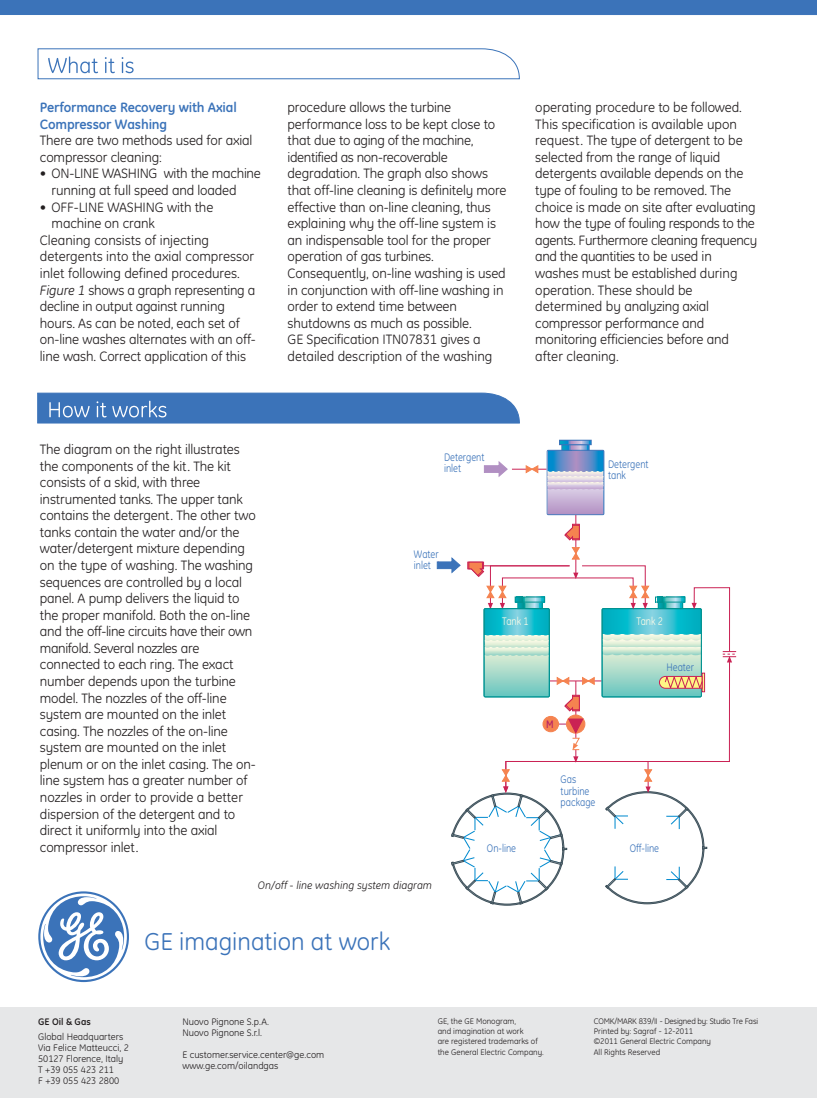
<style>
.page{position:relative;width:817px;height:1098px;background:#fff}
.page>*{position:absolute;margin:0;border:0;box-sizing:border-box;transform-origin:0 0}
.t1{font:125.55px "GE Logo Font";color:#3b73b9}
.t2{font:24.9px "GE Inspira";color:#3b73b9}
.t3{font:13.8px/16.5px "GE Inspira";letter-spacing:-.01em;color:#231f20}
.t4{font:700 13.8px/16.5px "GE Inspira";letter-spacing:-.01em;color:#3b73b9}
.t5{font:11.1px/11.1px "GE Inspira";color:#3b73b9;scale:.86 1}
.t6{font:italic 11.1px "GE Inspira";color:#231f20}
.t7{font:11.1px "GE Inspira";color:#fffde8;scale:.86 1}
.t8{font:700 11.1px "GE Inspira";color:#b62467;scale:.86 1}
.t9{font:9.6px/11.1px "GE Inspira";color:#231f20}
.t10{font:700 9.6px "GE Inspira";color:#231f20}
.t11{font:8.25px/9.9px "GE Inspira";color:#231f20}
.s1{font-style:italic}
</style>
<div class="page">
<svg style="left:37px;top:48px;width:483px;height:31px"></svg>
<div style="left:0;top:0;width:816px;height:15px;background:#3b73b9"></div>
<svg style="left:37px;top:392px;width:483px;height:31px;background:#477bbd"></svg>
<hr style="left:512px;top:468px;width:34px;height:1px;background:#ca2254">
<svg style="left:525px;top:465px;width:13px;height:8px"></svg>
<hr style="left:575px;top:514px;width:1px;height:59px;background:#ca2254">
<svg style="left:564px;top:523px;width:15px;height:17px"></svg>
<svg style="left:483px;top:461px;width:25px;height:16px"></svg>
<svg style="left:436px;top:547px;width:300px;height:358px"></svg>
<div style="left:546px;top:449px;width:58px;height:66px;border:1px solid #3b73b9"></div>
<svg style="left:547px;top:440px;width:56px;height:74px;background:#a8b0d5"></svg>
<div style="left:0;top:1007px;width:816px;height:90px;background:#e6e7e8"></div>
<p class="t4" style="left:40px;top:100px;width:198px">Performance Recovery with Axial<br>Compressor Washing</p>
<p class="t3" style="left:40px;top:133px;width:214px">There are two methods used for axial compressor cleaning:</p>
<p class="t3" style="left:52px;top:166px;width:211px;text-indent:-12px">• ON-LINE WASHING with the machine running at full speed and loaded</p>
<p class="t3" style="left:40px;top:200px;width:175px">• OFF-LINE WASHING with the</p>
<p class="t3" style="left:52px;top:216px;width:105px">machine on crank</p>
<p class="t3" style="left:40px;top:233px;width:171px">Cleaning consists of injecting</p>
<p class="t3" style="left:40px;top:249px;width:216px">detergents into the axial compressor</p>
<p class="t3" style="left:40px;top:266px;width:201px">inlet following defined procedures.</p>
<p class="t3" style="left:40px;top:282px;width:217px"><span class="s1">Figure 1</span> shows a graph representing a</p>
<p class="t3" style="left:40px;top:299px;width:186px">decline in output against running</p>
<p class="t3" style="left:40px;top:315px;width:201px">hours. As can be noted, each set of</p>
<p class="t3" style="left:40px;top:332px;width:217px">on-line washes alternates with an off-</p>
<p class="t3" style="left:40px;top:349px;width:208px">line wash. Correct application of this</p>
<p class="t3" style="left:287px;top:100px;width:220px">procedure allows the turbine performance loss to be kept close to that due to aging of the machine, identified as non-recoverable degradation. The graph also shows that off-line cleaning is definitely more effective than on-line cleaning, thus explaining why the off-line system is an indispensable tool for the proper operation of gas turbines.<br>Consequently, on-line washing is used in conjunction with off-line washing in order to extend time between shutdowns as much as possible.<br>GE Specification ITN07831 gives a detailed description of the washing</p>
<p class="t3" style="left:535px;top:100px;width:223px">operating procedure to be followed.<br>This specification is available upon request. The type of detergent to be selected from the range of liquid detergents available depends on the type of fouling to be removed. The choice is made on site after evaluating how the type of fouling responds to the agents. Furthermore cleaning frequency and the quantities to be used in washes must be established during operation. These should be determined by analyzing axial compressor performance and monitoring efficiencies before and after cleaning.</p>
<p class="t3" style="left:40px;top:442px;width:217px">The diagram on the right illustrates the components of the kit. The kit consists of a skid, with three instrumented tanks. The upper tank contains the detergent. The other two tanks contain the water and/or the water/detergent mixture depending on the type of washing. The washing sequences are controlled by a local panel. A pump delivers the liquid to the proper manifold. Both the on-line and the off-line circuits have their own manifold. Several nozzles are connected to each ring. The exact number depends upon the turbine model. The nozzles of the off-line system are mounted on the inlet casing. The nozzles of the on-line system are mounted on the inlet plenum or on the inlet casing. The on&shy;line system has a greater number of nozzles in order to provide a better dispersion of the detergent and to direct it uniformly into the axial compressor inlet.</p>
<p class="t5" style="left:444px;top:452px;width:49px">Detergent inlet</p>
<p class="t5" style="left:608px;top:459px;width:49px">Detergent tank</p>
<p class="t5" style="left:413px;top:549px;width:31px">Water inlet</p>
<p class="t7" style="left:502px;top:617px;width:32px">Tank 1</p>
<p class="t7" style="left:636px;top:617px;width:32px">Tank 2</p>
<p class="t5" style="left:666px;top:662px;width:34px">Heater</p>
<p class="t8" style="left:546px;top:719px;width:10px">M</p>
<p class="t5" style="left:560px;top:774px;width:42px">Gas turbine package</p>
<p class="t5" style="left:487px;top:843px;width:35px">On-line</p>
<p class="t5" style="left:629px;top:843px;width:36px">Off-line</p>
<h1 class="t1" style="left:38px;top:865px;width:92px">g</h1>
<p class="t10" style="left:38px;top:1016px;width:54px">GE Oil &amp; Gas</p>
<p class="t9" style="left:38px;top:1031px;width:92px">Global Headquarters<br>Via Felice Matteucci, 2<br>50127 Florence, Italy<br>T +39 055 423 211<br>F +39 055 423 2800</p>
<p class="t6" style="left:258px;top:880px;width:175px">On/off - line washing system diagram</p>
<h2 class="t2" style="left:144px;top:931px;width:247px">GE imagination at work</h2>
<p class="t9" style="left:182px;top:1016px;width:88px">Nuovo Pignone S.p.A.<br>Nuovo Pignone S.r.l.</p>
<p class="t9" style="left:182px;top:1049px;width:143px">E customer.service.center@ge.com www.ge.com/oilandgas</p>
<p class="t11" style="left:437px;top:1016px;width:102px">GE, the GE Monogram,<br>and imagination at work<br>are registered trademarks of</p>
<p class="t11" style="left:437px;top:1047px;width:108px">the General Electric Company.</p>
<p class="t11" style="left:593px;top:1016px;width:166px">COMK/MARK 839/II - Designed by: Studio Tre Fasi<br>Printed by: Sagraf - 12-2011<br>©2011 General Electric Company</p>
<p class="t11" style="left:593px;top:1047px;width:68px">All Rights Reserved</p>
</div>
